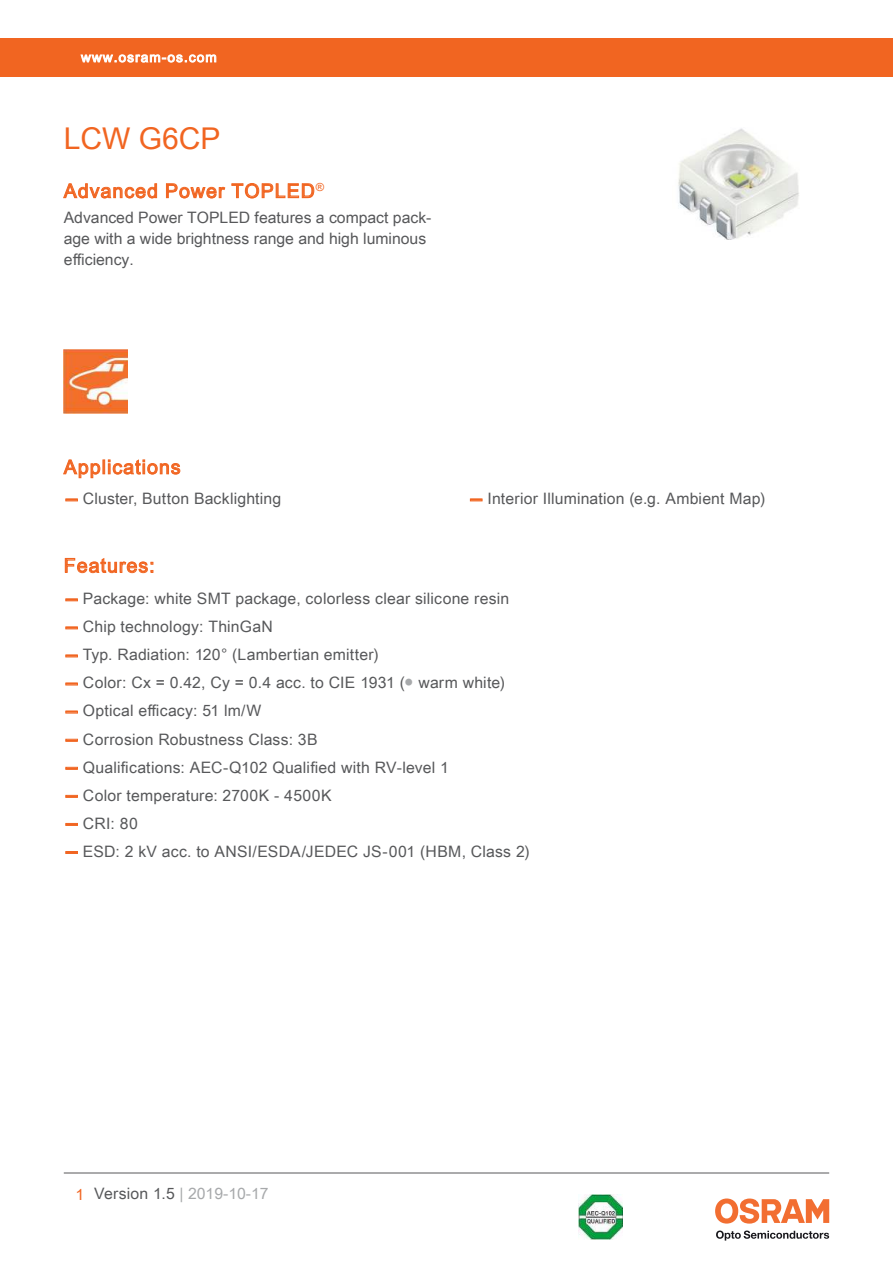
<style>
.page{position:relative;width:893px;height:1263px;background:#fff}
.page>*{position:absolute;margin:0;border:0;box-sizing:border-box;transform-origin:0 0}
.t1{font:30px "Arial Unicode MS";color:#f16521}
.t2{font:19.5px "Arial Unicode MS";letter-spacing:.055em;color:#f16521}
.t3{font:15.75px/21px "Arial Unicode MS";letter-spacing:.01em;color:#57585a}
.t4{font:15.75px "Arial Unicode MS";color:#a7a9ab}
.t5{font:13.5px "Arial Unicode MS";letter-spacing:.085em;color:#fff}
.s1{font-family:"Helvetica Neue LT Pro";font-weight:700;color:#f16521}
.s2{color:#a7a9ab}
.s3{color:#f16521}
.s4{color:#57585a}
</style>
<div class="page">
<hr style="left:64px;top:1173px;width:765px;height:1px;background:#57585a">
<svg style="left:716px;top:1230px;width:113px;height:10px"></svg>
<svg style="left:715px;top:1198px;width:114px;height:25px"></svg>
<div style="left:0;top:38px;width:893px;height:39px;background:#f16521"></div>
<svg style="left:80px;top:54px;width:137px;height:9px"></svg>
<img style="left:578px;top:1195px;width:45px;height:44px">
<svg style="left:63px;top:459px;width:118px;height:19px"></svg>
<img style="left:678px;top:128px;width:121px;height:112px">
<svg style="left:63px;top:183px;width:94px;height:16px"></svg>
<svg style="left:166px;top:183px;width:149px;height:16px"></svg>
<img style="left:64px;top:350px;width:63px;height:63px">
<svg style="left:66px;top:499px;width:11px;height:2px"></svg>
<svg style="left:470px;top:499px;width:12px;height:2px"></svg>
<svg style="left:65px;top:558px;width:88px;height:16px"></svg>
<svg style="left:66px;top:599px;width:11px;height:2px"></svg>
<svg style="left:66px;top:627px;width:11px;height:2px"></svg>
<svg style="left:66px;top:655px;width:11px;height:2px"></svg>
<svg style="left:66px;top:683px;width:11px;height:2px"></svg>
<svg style="left:66px;top:711px;width:11px;height:2px"></svg>
<svg style="left:66px;top:739px;width:11px;height:2px"></svg>
<svg style="left:66px;top:767px;width:11px;height:2px"></svg>
<svg style="left:66px;top:795px;width:11px;height:2px"></svg>
<svg style="left:66px;top:823px;width:11px;height:2px"></svg>
<svg style="left:66px;top:851px;width:11px;height:2px"></svg>
<p class="t5" style="left:81px;top:52px;width:137px">www.osram-os.com</p>
<h1 class="t1" style="left:64px;top:127px;width:158px">LCW G6CP</h1>
<p class="t2" style="left:64px;top:183px;width:262px">Advanced Power TOPLED<sup>®</sup></p>
<p class="t3" style="left:64px;top:208px;width:369px">Advanced Power TOPLED features a compact pack&shy;age with a wide brightness range and high luminous e昀케ciency.</p>
<p class="t2" style="left:64px;top:460px;width:118px">Applications</p>
<p class="t3" style="left:64px;top:490px;width:219px"><span class="s1">—</span> Cluster, Button Backlighting</p>
<p class="t3" style="left:468px;top:490px;width:298px"><span class="s1">—</span> Interior Illumination (e.g. Ambient Map)</p>
<p class="t2" style="left:64px;top:558px;width:92px">Features:</p>
<p class="t3" style="left:64px;top:590px;width:447px"><span class="s1">—</span> Package: white SMT package, colorless clear silicone resin</p>
<p class="t3" style="left:64px;top:616px;width:211px"><span class="s1">—</span> Chip technology: ThinGaN</p>
<p class="t3" style="left:64px;top:644px;width:317px"><span class="s1">—</span> Typ. Radiation: 120° (Lambertian emitter)</p>
<p class="t3" style="left:64px;top:672px;width:443px"><span class="s1">—</span> Color: Cx = 0.42, Cy = 0.4 acc. to CIE 1931 (<span class="s2">●</span> warm white)</p>
<p class="t3" style="left:64px;top:700px;width:199px"><span class="s1">—</span> Optical e昀케cacy: 51 lm/W</p>
<p class="t3" style="left:64px;top:728px;width:255px"><span class="s1">—</span> Corrosion Robustness Class: 3B</p>
<p class="t3" style="left:64px;top:756px;width:386px"><span class="s1">—</span> Quali昀椀cations: AEC-Q102 Quali昀椀ed with RV-level 1</p>
<p class="t3" style="left:64px;top:786px;width:269px"><span class="s1">—</span> Color temperature: 2700K - 4500K</p>
<p class="t3" style="left:64px;top:812px;width:76px"><span class="s1">—</span> CRI: 80</p>
<p class="t3" style="left:64px;top:840px;width:468px"><span class="s1">—</span> ESD: 2 kV acc. to ANSI/ESDA/JEDEC JS-001 (HBM, Class 2)</p>
<p class="t4" style="left:76px;top:1188px;width:195px"><span class="s3">1</span> <span class="s4">Version 1.5</span> | 2019-10-17</p>
</div>
